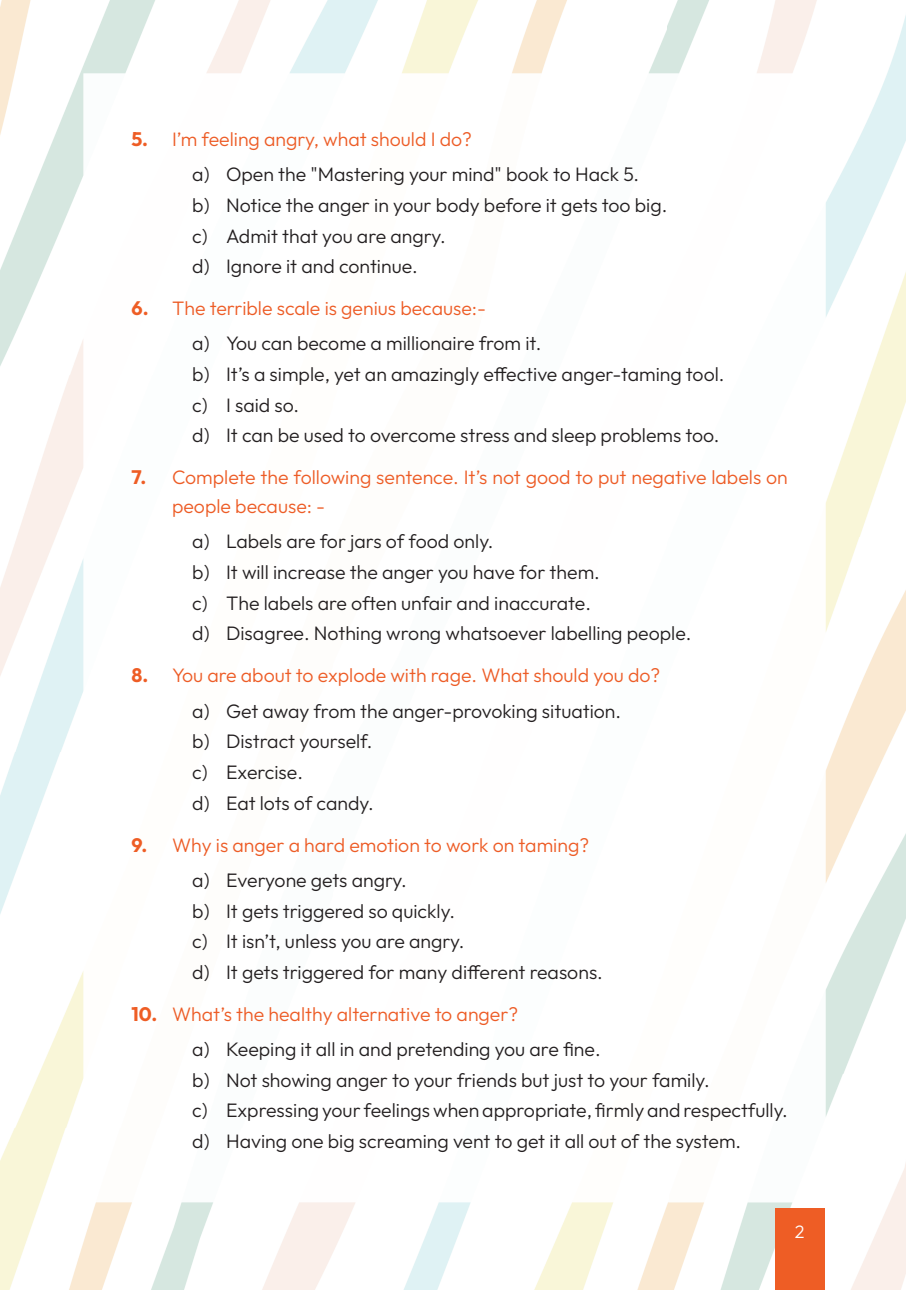
<style>
.page{position:relative;width:906px;height:1290px;background:#fff}
.page>*{position:absolute;margin:0;border:0;box-sizing:border-box;transform-origin:0 0}
.t1{font:300 19.5px/30.6px "Outfit";color:#231f20}
.t2{font:300 19.5px/35.2px "Outfit";color:#ed5c26}
.t3{font:300 18px "Outfit";color:#fff}
.s1{font-weight:700;color:#ee5d25}
.s2{color:#ed5c26}
.s3{color:#231f20}
</style>
<div class="page">
<img style="left:0;top:0;width:906px;height:1290px">
<div style="left:775px;top:1209px;width:50px;height:81px;background:#ee5d25"></div>
<p class="t1" style="left:192px;top:121px;width:448px;line-height:35.2px;text-indent:-61px"><span class="s1">5.</span> <span class="s2">I’m feeling angry, what should I do?<br></span>a) Open the "Mastering your mind" book to Hack 5.</p>
<p class="t1" style="left:192px;top:190px;width:476px">b) Notice the anger in your body before it gets too big. c) Admit that you are angry.<br>d) Ignore it and continue.</p>
<p class="t2" style="left:192px;top:290px;width:350px;text-indent:-61px"><span class="s1">6.</span> The terrible scale is genius because:-<br><span class="s3">a) You can become a millionaire from it.</span></p>
<p class="t1" style="left:192px;top:359px;width:533px">b) It’s a simple, yet an amazingly effective anger-taming tool. c) I said so.<br>d) It can be used to overcome stress and sleep problems too.</p>
<p class="t2" style="left:172px;top:463px;width:617px;line-height:28.5px;text-indent:-41px"><span class="s1">7.</span> Complete the following sentence. It’s not good to put negative labels on people because: -</p>
<p class="t1" style="left:192px;top:526px;width:501px">a) Labels are for jars of food only.<br>b) It will increase the anger you have for them.<br>c) The labels are often unfair and inaccurate.<br>d) Disagree. Nothing wrong whatsoever labelling people.</p>
<p class="t2" style="left:192px;top:657px;width:469px;text-indent:-61px"><span class="s1">8.</span> You are about to explode with rage. What should you do? <span class="s3">a) Get away from the anger-provoking situation.</span></p>
<p class="t1" style="left:192px;top:726px;width:183px">b) Distract yourself. c) Exercise.<br>d) Eat lots of candy.</p>
<p class="t2" style="left:192px;top:827px;width:398px;text-indent:-61px"><span class="s1">9.</span> Why is anger a hard emotion to work on taming? <span class="s3">a) Everyone gets angry.</span></p>
<p class="t1" style="left:192px;top:895px;width:412px">b) It gets triggered so quickly.<br>c) It isn’t, unless you are angry.<br>d) It gets triggered for many different reasons.</p>
<p class="t1" style="left:192px;top:996px;width:410px;line-height:35.2px;text-indent:-61px"><span class="s1">10.</span> <span class="s2">W hat’s the healthy alternative to anger?<br></span>a) Keeping it all in and pretending you are fine.</p>
<p class="t1" style="left:192px;top:1064px;width:597px">b) Not showing anger to your friends but just to your family.<br>c) Expressing your feelings when appropriate, firmly and respectfully. d) Having one big screaming vent to get it all out of the system.</p>
<p class="t3" style="left:795px;top:1221px;width:11px">2</p>
</div>
